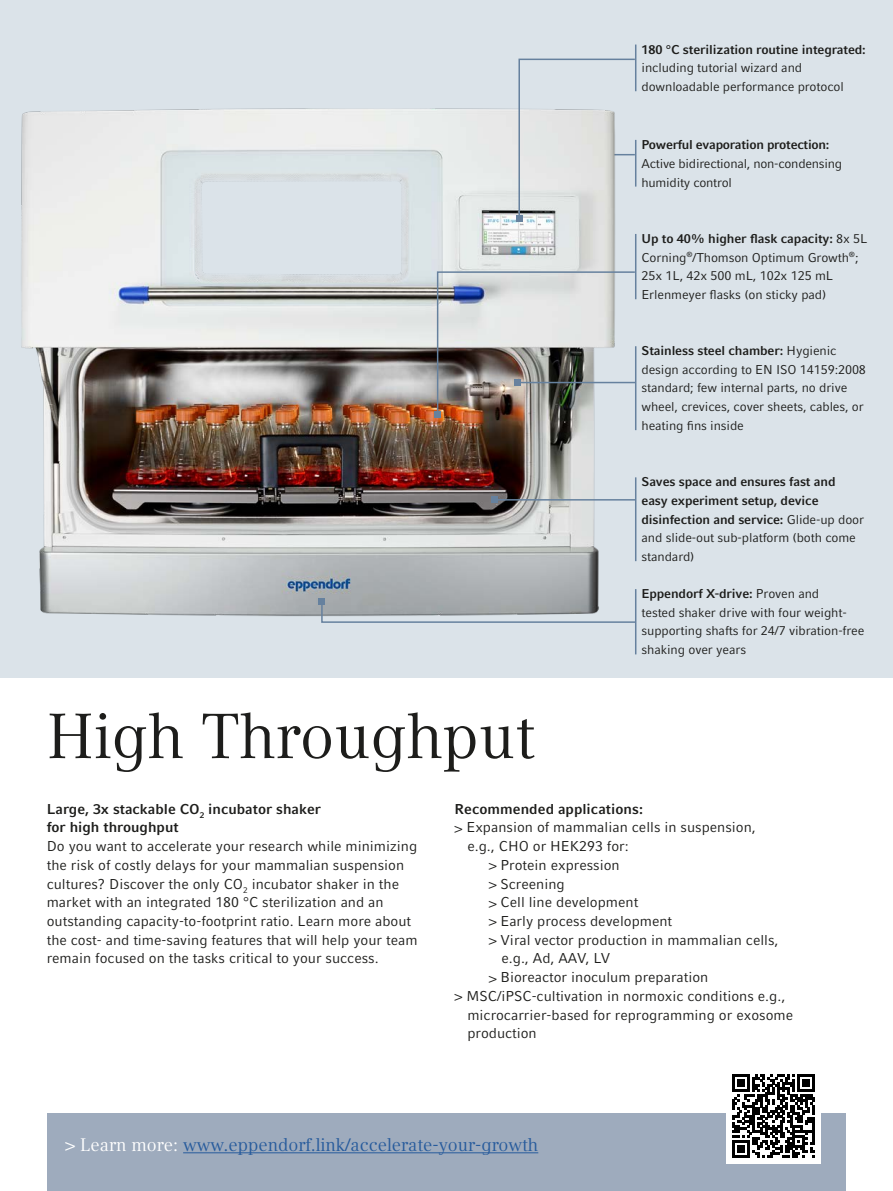
<style>
.page{position:relative;width:893px;height:1191px;background:#fff}
.page>*{position:absolute;margin:0;border:0;box-sizing:border-box;transform-origin:0 0}
._01_Headline_2_34pt{font:63px "Compatil Textfor Eppendorf";color:#1d1d1b}
.t1{font:18px "Compatil Textfor Eppendorf";color:#275b9c}
._03_Body_Copy_no_pi_9_5pt{font:14.25px/18.8px "Compatil Factfor Eppendorf";color:#1d1d1b}
._03_Body_Copy_no_pi_9_5pt-2{font:700 14.25px/18.8px "Compatil Factfor Eppendorf";color:#1d1d1b}
._03_Subtitle_9_5pt{font:700 14.25px "Compatil Factfor Eppendorf";letter-spacing:.005em;color:#1d1d1b}
._04_Caption_8_5pt{font:12.75px/18.6px "Compatil Factfor Eppendorf";letter-spacing:-.01em;color:#1d1d1b}
._04_Caption_8_5pt-2{font:700 12.75px "Compatil Factfor Eppendorf";letter-spacing:-.01em;color:#1d1d1b}
.s1{font-weight:700}
.s2{color:#fff}
</style>
<div class="page">
<div style="left:47px;top:1113px;width:798px;height:78px;background:#9eabbd"></div>
<div style="left:0;top:0;width:893px;height:677px;background:#dbe3e9"></div>
<img style="left:21px;top:108px;width:608px;height:508px">
<hr style="left:635px;top:589px;width:1px;height:65px;background:#66819e">
<svg style="left:319px;top:598px;width:318px;height:25px"></svg>
<hr style="left:635px;top:477px;width:1px;height:84px;background:#66819e">
<hr style="left:494px;top:499px;width:142px;height:1px;background:#66819e">
<svg style="left:491px;top:497px;width:6px;height:6px"></svg>
<hr style="left:635px;top:346px;width:1px;height:84px;background:#66819e">
<hr style="left:635px;top:234px;width:1px;height:65px;background:#66819e">
<hr style="left:635px;top:45px;width:1px;height:46px;background:#66819e">
<img style="left:435px;top:271px;width:201px;height:147px">
<svg style="left:516px;top:58px;width:120px;height:163px"></svg>
<hr style="left:183px;top:1152px;width:355px;height:1px;background:#275b9c">
<div style="left:727px;top:1069px;width:94px;height:94px;background:#fff"></div>
<svg style="left:732px;top:1074px;width:83px;height:83px"></svg>
<hr style="left:635px;top:140px;width:1px;height:47px;background:#66819e">
<p class="_04_Caption_8_5pt" style="left:641px;top:40px;width:226px"><span class="s1">180 °C sterilization routine integrated: </span>including tutorial wizard and downloadable performance protocol</p>
<p class="_04_Caption_8_5pt" style="left:641px;top:136px;width:202px"><span class="s1">Powerful evaporation protection:<br></span>Active bidirectional, non-condensing humidity control</p>
<p class="_04_Caption_8_5pt" style="left:641px;top:229px;width:227px"><span class="s1">Up to 40% higher flask capacity:</span> 8x 5L Corning<sup>®</sup>/Thomson Optimum Growth<sup>®</sup>; 25x 1L, 42x 500 mL, 102x 125 mL Erlenmeyer flasks (on sticky pad)</p>
<p class="_04_Caption_8_5pt" style="left:641px;top:341px;width:226px"><span class="s1">Stainless steel chamber:</span> Hygienic design according to EN ISO 14159:2008 standard; few internal parts, no drive wheel, crevices, cover sheets, cables, or heating fins inside</p>
<p class="_04_Caption_8_5pt-2" style="left:641px;top:474px;width:196px">Saves space and ensures fast and</p>
<p class="_04_Caption_8_5pt" style="left:641px;top:491px;width:224px"><span class="s1">easy experiment setup, device disinfection and service:</span> Glide-up door and slide-out sub-platform (both come standard)</p>
<p class="_04_Caption_8_5pt" style="left:641px;top:584px;width:224px"><span class="s1">Eppendorf X-drive:</span> Proven and<br>tested shaker drive with four weight&shy;supporting shafts for 24/7 vibration-free shaking over years</p>
<p class="_01_Headline_2_34pt" style="left:47px;top:699px;width:490px">High Throughput</p>
<p class="_03_Body_Copy_no_pi_9_5pt-2" style="left:47px;top:799px;width:276px">Large, 3x stackable CO<sub>2</sub> incubator shaker for high throughput</p>
<p class="_03_Body_Copy_no_pi_9_5pt" style="left:47px;top:837px;width:372px">Do you want to accelerate your research while minimizing the risk of costly delays for your mammalian suspension cultures? Discover the only CO<sub>2</sub> incubator shaker in the market with an integrated 180 °C sterilization and an outstanding capacity-to-footprint ratio. Learn more about the cost- and time-saving features that will help your team remain focused on the tasks critical to your success.</p>
<p class="_03_Subtitle_9_5pt" style="left:455px;top:800px;width:190px">Recommended applications:</p>
<p class="_03_Body_Copy_no_pi_9_5pt" style="left:467px;top:818px;width:290px;text-indent:-13px">&gt; Expansion of mammalian cells in suspension, e.g., CHO or HEK293 for:</p>
<p class="_03_Body_Copy_no_pi_9_5pt" style="left:489px;top:855px;width:133px">&gt; Protein expression</p>
<p class="_03_Body_Copy_no_pi_9_5pt" style="left:489px;top:874px;width:78px">&gt; Screening</p>
<p class="_03_Body_Copy_no_pi_9_5pt" style="left:489px;top:893px;width:151px">&gt; Cell line development</p>
<p class="_03_Body_Copy_no_pi_9_5pt" style="left:489px;top:911px;width:185px">&gt; Early process development</p>
<p class="_03_Body_Copy_no_pi_9_5pt" style="left:501px;top:930px;width:279px;text-indent:-13px">&gt; Viral vector production in mammalian cells, e.g., Ad, AAV, LV</p>
<p class="_03_Body_Copy_no_pi_9_5pt" style="left:489px;top:967px;width:221px">&gt; Bioreactor inoculum preparation</p>
<p class="_03_Body_Copy_no_pi_9_5pt" style="left:467px;top:986px;width:327px;text-indent:-13px">&gt; MSC/iPSC-cultivation in normoxic conditions e.g., microcarrier-based for reprogramming or exosome production</p>
<p class="t1" style="left:65px;top:1134px;width:475px"><span class="s2">&gt; Learn more:</span> www.eppendorf.link/accelerate-your-growth</p>
</div>
